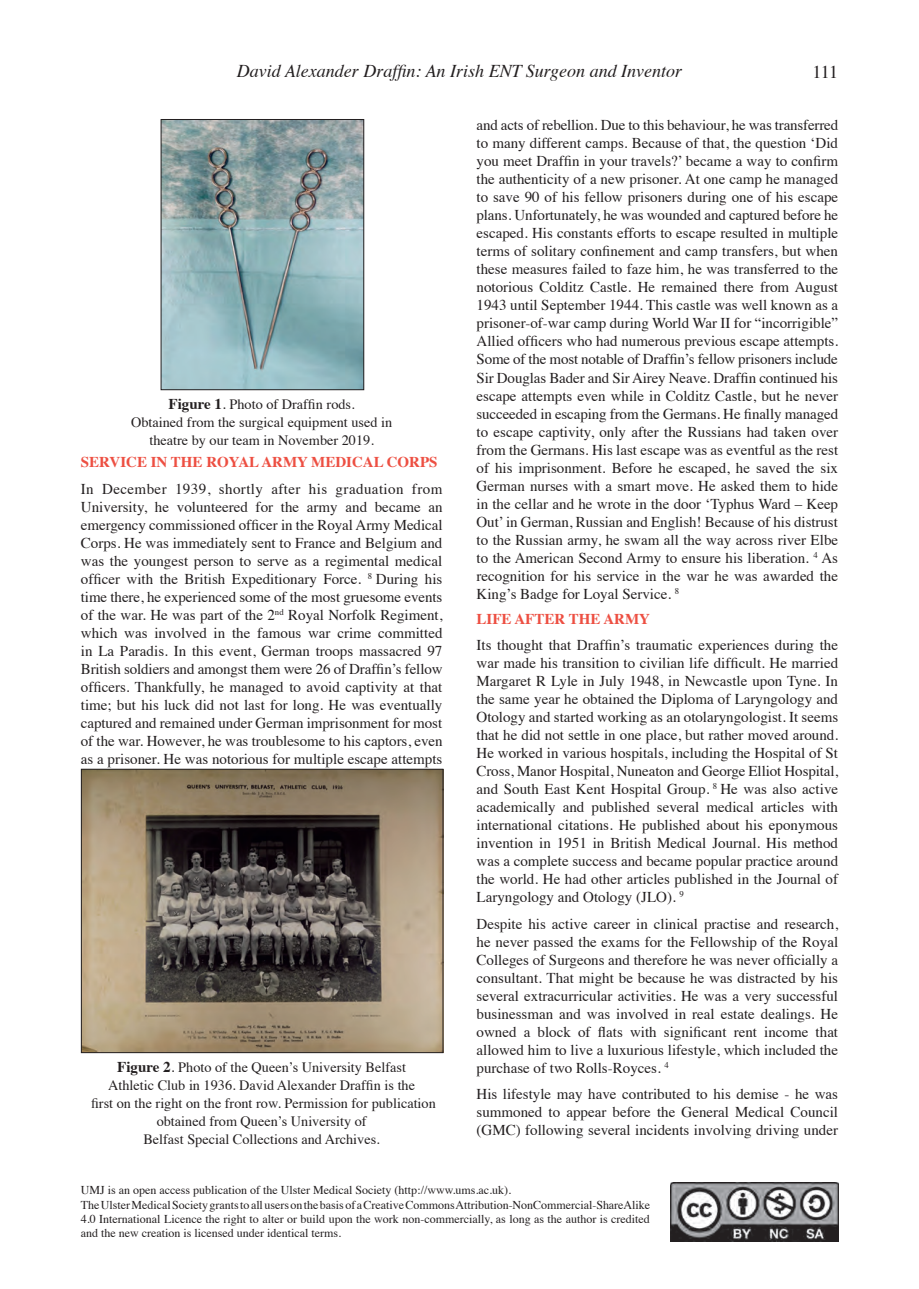
<style>
.page{position:relative;width:919px;height:1289px;background:#fff}
.page>*{position:absolute;margin:0;border:0;box-sizing:border-box;transform-origin:0 0}
.t1{font:italic 18px "Times";color:#231f20}
.t2{font:18px "Times";color:#231f20}
.t3{font:15px/18px "Times";color:#231f20;text-align:justify}
.t4{font:700 15px "Times";color:#ed4f42}
.t5{font:14.25px/18px "Times";color:#231f20;text-align:center}
.t6{font:12px/14.4px "Times";color:#231f20}
.s1{font-weight:700;font-size:15px}
.s2{font-size:15px}
</style>
<div class="page">
<img style="left:670px;top:1182px;width:168px;height:59px">
<img style="left:83px;top:770px;width:358px;height:280px">
<div style="left:81px;top:768px;width:362px;height:284px;border:1px solid #231f20"></div>
<img style="left:163px;top:121px;width:199px;height:267px">
<div style="left:161px;top:119px;width:203px;height:271px;border:1px solid #231f20"></div>
<p class="t1" style="left:237px;top:55px;width:447px">David Alexander Draffin: An Irish ENT Surgeon and Inventor</p>
<p class="t2" style="left:812px;top:55px;width:27px">111</p>
<p class="t5" style="left:131px;top:394px;width:262px"><span class="s1">Figure 1</span><span class="s2">.</span> Photo of Draffin rods.<br>Obtained from the surgical equipment used in theatre by our team in November 2019.</p>
<p class="t4" style="left:81px;top:448px;width:358px">SERVICE IN THE ROYAL ARMY MEDICAL CORPS</p>
<p class="t3" style="left:81px;top:478px;width:363px">In December 1939, shortly after his graduation from University, he volunteered for the army and became an emergency commissioned officer in the Royal Army Medical Corps. He was immediately sent to France and Belgium and was the youngest person to serve as a regimental medical officer with the British Expeditionary Force. <sup>8</sup> During his time there, he experienced some of the most gruesome events of the war. He was part of the 2<sup>nd</sup> Royal Norfolk Regiment, which was involved in the famous war crime committed in La Paradis. In this event, German troops massacred 97<br>British soldiers and amongst them were 26 of Draffin’s fellow officers. Thankfully, he managed to avoid captivity at that time; but his luck did not last for long. He was eventually captured and remained under German imprisonment for most of the war. However, he was troublesome to his captors, even as a prisoner. He was notorious for multiple escape attempts</p>
<p class="t5" style="left:91px;top:1056px;width:346px"><span class="s1">Figure 2</span><span class="s2">.</span> Photo of the Queen’s University Belfast<br>Athletic Club in 1936. David Alexander Draffin is the<br>first on the right on the front row. Permission for publication obtained from Queen’s University of<br>Belfast Special Collections and Archives.</p>
<p class="t3" style="left:476px;top:115px;width:363px">and acts of rebellion. Due to this behaviour, he was transferred to many different camps. Because of that, the question ‘Did you meet Draffin in your travels?’ became a way to confirm the authenticity of a new prisoner. At one camp he managed to save 90 of his fellow prisoners during one of his escape plans. Unfortunately, he was wounded and captured before he escaped. His constants efforts to escape resulted in multiple terms of solitary confinement and camp transfers, but when these measures failed to faze him, he was transferred to the notorious Colditz Castle. He remained there from August 1943 until September 1944. This castle was well known as a prisoner-of-war camp during World War II for “incorrigible” Allied officers who had numerous previous escape attempts.<br>Some of the most notable of Draffin’s fellow prisoners include Sir Douglas Bader and Sir Airey Neave. Draffin continued his escape attempts even while in Colditz Castle, but he never succeeded in escaping from the Germans. He finally managed to escape captivity, only after the Russians had taken over from the Germans. His last escape was as eventful as the rest of his imprisonment. Before he escaped, he saved the six German nurses with a smart move. He asked them to hide in the cellar and he wrote in the door ‘Typhus Ward – Keep Out’ in German, Russian and English! Because of his distrust to the Russian army, he swam all the way across river Elbe to the American Second Army to ensure his liberation. <sup>4</sup> As recognition for his service in the war he was awarded the King’s Badge for Loyal Service. <sup>8</sup></p>
<p class="t4" style="left:476px;top:604px;width:175px">LIFE AFTER THE ARMY</p>
<p class="t3" style="left:476px;top:634px;width:363px">Its thought that Draffin’s traumatic experiences during the war made his transition to civilian life difficult. He married Margaret R Lyle in July 1948, in Newcastle upon Tyne. In the same year he obtained the Diploma of Laryngology and Otology and started working as an otolaryngologist. It seems that he did not settle in one place, but rather moved around.<br>He worked in various hospitals, including the Hospital of St Cross, Manor Hospital, Nuneaton and George Elliot Hospital, and South East Kent Hospital Group. <sup>8</sup> He was also active academically and published several medical articles with international citations. He published about his eponymous invention in 1951 in British Medical Journal. His method was a complete success and became popular practice around the world. He had other articles published in the Journal of Laryngology and Otology (JLO). <sup>9</sup></p>
<p class="t3" style="left:476px;top:913px;width:363px">Despite his active career in clinical practise and research, he never passed the exams for the Fellowship of the Royal Colleges of Surgeons and therefore he was never officially a consultant. That might be because he was distracted by his several extracurricular activities. He was a very successful businessman and was involved in real estate dealings. He owned a block of flats with significant rent income that allowed him to live a luxurious lifestyle, which included the purchase of two Rolls-Royces. <sup>4</sup></p>
<p class="t3" style="left:476px;top:1083px;width:363px">His lifestyle may have contributed to his demise - he was summoned to appear before the General Medical Council (GMC) following several incidents involving driving under</p>
<p class="t6" style="left:81px;top:1181px;width:570px">UMJ is an open access publication of the Ulster Medical Society (http://www.ums.ac.uk).<br>The Ulster Medical Society grants to all users on the basis of a Creative Commons Attribution-NonCommercial-ShareAlike 4.0 International Licence the right to alter or build upon the work non-commercially, as long as the author is credited and the new creation is licensed under identical terms.</p>
</div>
